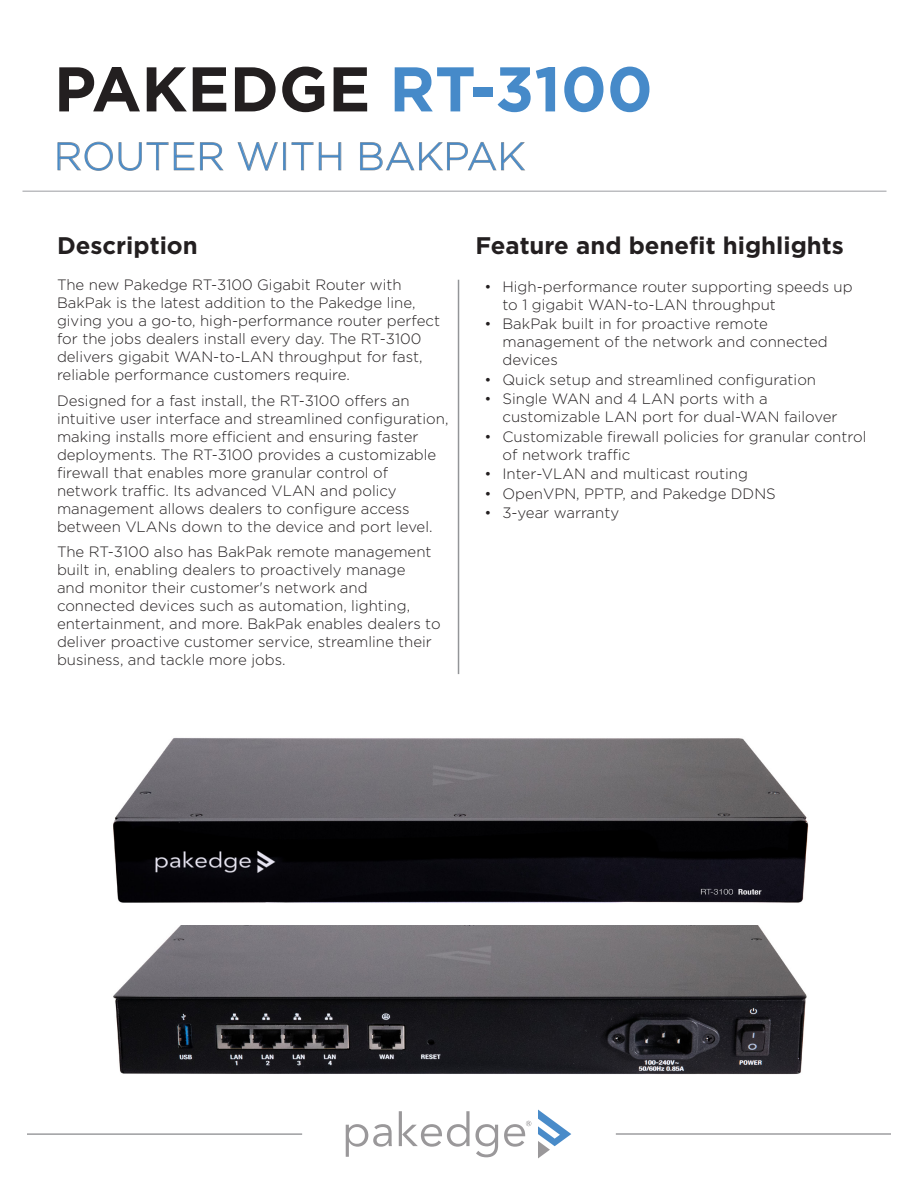
<style>
.page{position:relative;width:918px;height:1188px;background:#fff}
.page>*{position:absolute;margin:0;border:0;box-sizing:border-box;transform-origin:0 0}
.Title_Pakedge_Bold{font:700 63px "Gotham";color:#231f20}
.Subtitle_Normal{font:300 39px "Gotham";color:#468ac9}
.Heading_1_Pakedge{font:700 24px "Gotham";color:#231f20}
.Body{font:300 15px/18px "Gotham";color:#231f20}
.s1{color:#468ac9}
</style>
<div class="page">
<hr style="left:27px;top:1134px;width:275px;height:1px;background:#6c6d70">
<hr style="left:616px;top:1134px;width:275px;height:1px;background:#6c6d70">
<svg style="left:538px;top:1110px;width:33px;height:48px"></svg>
<svg style="left:346px;top:1124px;width:46px;height:33px"></svg>
<svg style="left:399px;top:1111px;width:99px;height:46px"></svg>
<svg style="left:504px;top:1121px;width:27px;height:26px"></svg>
<svg style="left:57px;top:141px;width:166px;height:30px"></svg>
<svg style="left:237px;top:142px;width:41px;height:29px"></svg>
<div style="left:284px;top:143px;width:2px;height:27px;border:1px solid #939598"></div>
<svg style="left:291px;top:142px;width:51px;height:29px"></svg>
<svg style="left:360px;top:142px;width:165px;height:29px"></svg>
<hr style="left:458px;top:280px;width:1px;height:394px;background:#939598">
<hr style="left:22px;top:190px;width:864px;height:2px;background:#bcbdc0">
<img style="left:113px;top:925px;width:694px;height:150px">
<img style="left:113px;top:738px;width:696px;height:165px">
<p class="Title_Pakedge_Bold" style="left:54px;top:47px;width:600px">PAKEDGE <span class="s1">RT-3100</span></p>
<p class="Subtitle_Normal" style="left:54px;top:131px;width:473px">ROUTER WITH BAKPAK</p>
<p class="Heading_1_Pakedge" style="left:57px;top:230px;width:142px">Description</p>
<p class="Body" style="left:57px;top:276px;width:385px">The new Pakedge RT-3100 Gigabit Router with BakPak is the latest addition to the Pakedge line, giving you a go-to, high-performance router perfect for the jobs dealers install every day. The RT-3100 delivers gigabit WAN-to-LAN throughput for fast, reliable performance customers require.</p>
<p class="Body" style="left:57px;top:391px;width:393px">Designed for a fast install, the RT-3100 offers an intuitive user interface and streamlined configuration, making installs more efficient and ensuring faster deployments. The RT-3100 provides a customizable firewall that enables more granular control of network traffic. Its advanced VLAN and policy management allows dealers to configure access between VLANs down to the device and port level.</p>
<p class="Body" style="left:57px;top:543px;width:385px">The RT-3100 also has BakPak remote management built in, enabling dealers to proactively manage<br>and monitor their customer's network and connected devices such as automation, lighting, entertainment, and more. BakPak enables dealers to deliver proactive customer service, streamline their business, and tackle more jobs.</p>
<p class="Heading_1_Pakedge" style="left:476px;top:230px;width:370px">Feature and benefit highlights</p>
<p class="Body" style="left:502px;top:277px;width:352px;text-indent:-18px">• High-performance router supporting speeds up to 1 gigabit WAN-to-LAN throughput</p>
<p class="Body" style="left:502px;top:315px;width:327px;text-indent:-18px">• BakPak built in for proactive remote management of the network and connected devices</p>
<p class="Body" style="left:484px;top:370px;width:333px">• Quick setup and streamlined configuration</p>
<p class="Body" style="left:502px;top:390px;width:337px;text-indent:-18px">• Single WAN and 4 LAN ports with a customizable LAN port for dual-WAN failover</p>
<p class="Body" style="left:502px;top:427px;width:365px;text-indent:-18px">• Customizable firewall policies for granular control of network traffic</p>
<p class="Body" style="left:484px;top:465px;width:265px">• Inter-VLAN and multicast routing</p>
<p class="Body" style="left:484px;top:484px;width:293px">• OpenVPN, PPTP, and Pakedge DDNS</p>
<p class="Body" style="left:484px;top:504px;width:136px">• 3-year warranty</p>
</div>
